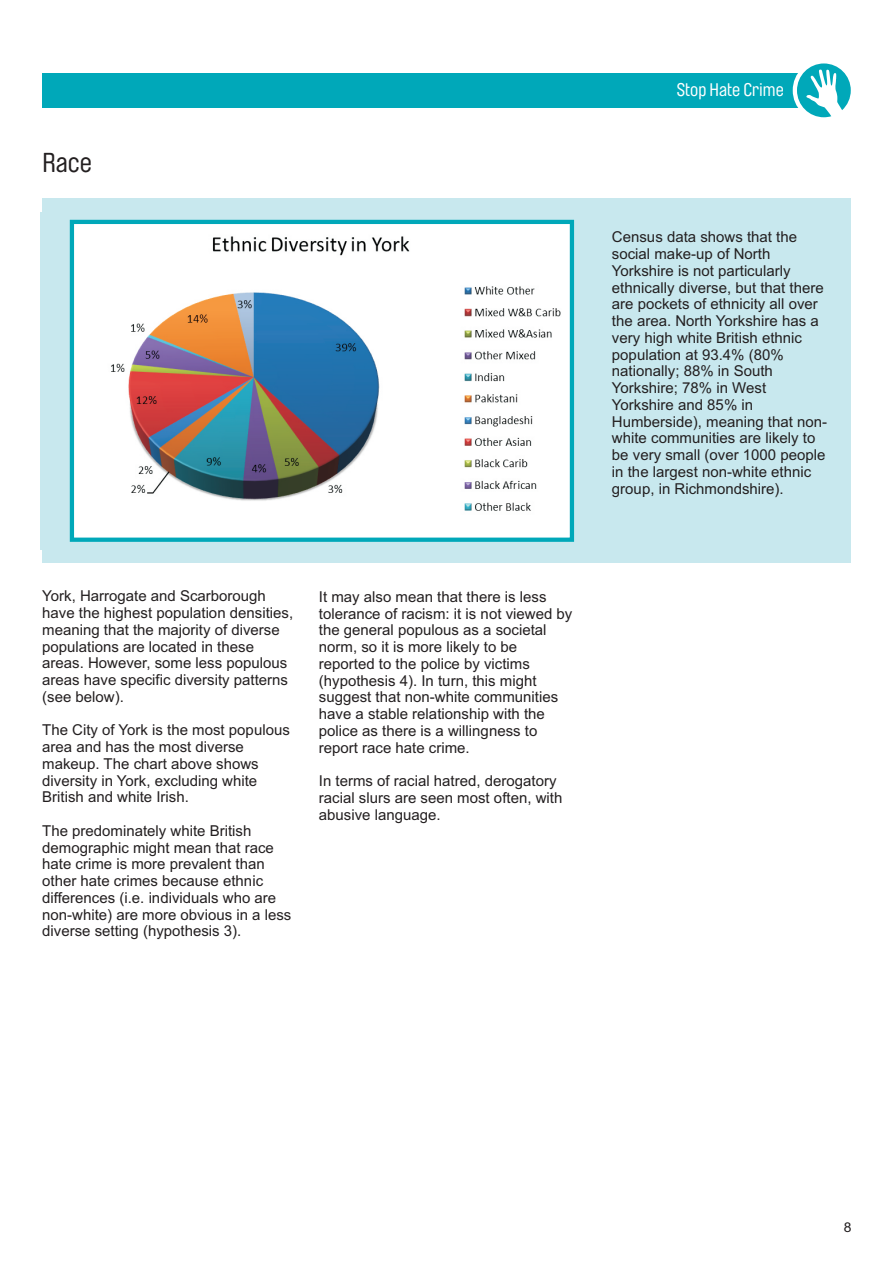
<style>
.page{position:relative;width:893px;height:1263px;background:#fff}
.page>*{position:absolute;margin:0;border:0;box-sizing:border-box;transform-origin:0 0}
.t1{font:27px "Brauer Neue";color:#231f20}
.t2{font:18px "Brauer Neue";color:#fff}
.t3{font:15px/16.8px "Arial";color:#231f20}
.t4{font:13.5px "Arial";color:#231f20}
</style>
<div class="page">
<div style="left:42px;top:198px;width:809px;height:364px;background:#c8e8ee"></div>
<img style="left:75px;top:225px;width:494px;height:312px">
<div style="left:40px;top:212px;width:32px;height:338px;background:#c8e8ee"></div>
<div style="left:70px;top:220px;width:504px;height:322px;border:4px solid #00a8b9"></div>
<div style="left:42px;top:73px;width:764px;height:34px;background:#00a8b9"></div>
<svg style="left:788px;top:63px;width:63px;height:55px"></svg>
<h1 class="t1" style="left:43px;top:150px;width:51px">Race</h1>
<p class="t3" style="left:42px;top:589px;width:252px">York, Harrogate and Scarborough have the highest population densities, meaning that the majority of diverse populations are located in these areas. However, some less populous areas have specific diversity patterns (see below).</p>
<p class="t3" style="left:42px;top:723px;width:249px">The City of York is the most populous area and has the most diverse makeup. The chart above shows diversity in York, excluding white<br>British and white Irish.</p>
<p class="t3" style="left:42px;top:824px;width:251px">The predominately white British demographic might mean that race hate crime is more prevalent than other hate crimes because ethnic differences (i.e. individuals who are non-white) are more obvious in a less diverse setting (hypothesis 3).</p>
<p class="t3" style="left:319px;top:590px;width:255px">It may also mean that there is less tolerance of racism: it is not viewed by the general populous as a societal norm, so it is more likely to be reported to the police by victims (hypothesis 4). In turn, this might suggest that non-white communities have a stable relationship with the police as there is a willingness to report race hate crime.</p>
<p class="t3" style="left:319px;top:774px;width:245px">In terms of racial hatred, derogatory racial slurs are seen most often, with abusive language.</p>
<p class="t2" style="left:677px;top:82px;width:108px">Stop Hate Crime</p>
<p class="t3" style="left:612px;top:230px;width:217px">Census data shows that the social make-up of North<br>Yorkshire is not particularly ethnically diverse, but that there are pockets of ethnicity all over the area. North Yorkshire has a very high white British ethnic population at 93.4% (80% nationally; 88% in South<br>Yorkshire; 78% in West<br>Yorkshire and 85% in<br>Humberside), meaning that non&shy;white communities are likely to be very small (over 1000 people in the largest non-white ethnic group, in Richmondshire).</p>
<p class="t4" style="left:844px;top:1222px;width:9px">8</p>
</div>
